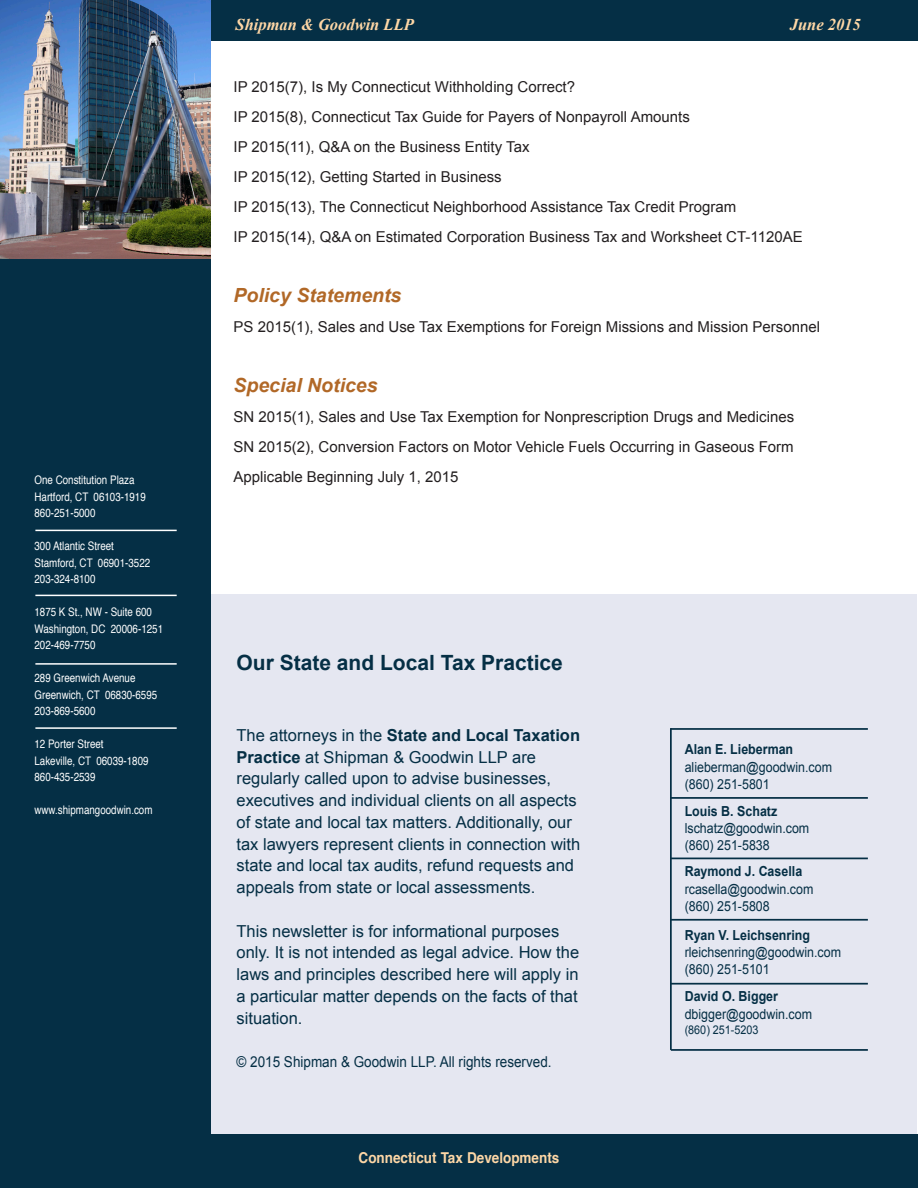
<style>
.page{position:relative;width:918px;height:1188px;background:#fff}
.page>*{position:absolute;margin:0;border:0;box-sizing:border-box;transform-origin:0 0}
.t1{font:700 21px "Arial";color:#052f45}
.t2{font:italic 700 19.5px "Arial";color:#b16827}
.t3{font:16.5px/21.8px "Arial";color:#052f45}
.t4{font:italic 700 16.5px "Times New Roman";color:#fed7a6}
.t5{font:15px/30px "Arial";color:#231f20}
.t6{font:15px "Arial";color:#052f45;scale:.9 1}
.t7{font:700 15px "Helvetica";color:#fed7a6;scale:.9 1}
.t8{font:13.8px "Arial";color:#052f45;scale:.9 1}
.t9{font:700 13.8px "Arial";color:#052f45;scale:.9 1}
.t10{font:12px "Arial";color:#052f45;scale:.9 1}
.t11{font:11.85px "Helvetica";color:#fff;scale:.83 1}
.s1{font-weight:700}
</style>
<div class="page">
<div style="left:0;top:0;width:918px;height:40px;background:#052f45"></div>
<div style="left:208px;top:595px;width:709px;height:593px;background:#e5e7f1"></div>
<div style="left:0;top:1134px;width:918px;height:54px;background:#052f45"></div>
<div style="left:0;top:0;width:210px;height:1155px;background:#052f45"></div>
<img style="left:0;top:0;width:211px;height:259px">
<hr style="left:670px;top:728px;width:2px;height:322px;background:#052f45">
<hr style="left:671px;top:728px;width:197px;height:2px;background:#052f45">
<hr style="left:671px;top:797px;width:197px;height:2px;background:#052f45">
<hr style="left:671px;top:858px;width:197px;height:1px;background:#052f45">
<hr style="left:671px;top:919px;width:197px;height:2px;background:#052f45">
<hr style="left:671px;top:983px;width:197px;height:2px;background:#052f45">
<hr style="left:671px;top:1049px;width:197px;height:2px;background:#052f45">
<hr style="left:35px;top:530px;width:142px;height:1px;background:#fff">
<hr style="left:35px;top:595px;width:142px;height:1px;background:#fff">
<hr style="left:35px;top:663px;width:142px;height:2px;background:#fff">
<hr style="left:35px;top:727px;width:142px;height:2px;background:#fff">
<p class="t11" style="left:34px;top:471px;width:122px">One Constitution Plaza</p>
<p class="t11" style="left:34px;top:488px;width:136px">Hartford, CT 06103-1919</p>
<p class="t11" style="left:34px;top:504px;width:75px">860-251-5000</p>
<p class="t11" style="left:34px;top:537px;width:97px">300 Atlantic Street</p>
<p class="t11" style="left:34px;top:554px;width:141px">Stamford, CT 06901-3522</p>
<p class="t11" style="left:34px;top:570px;width:75px">203-324-8100</p>
<p class="t11" style="left:34px;top:603px;width:143px">1875 K St., NW - Suite 600</p>
<p class="t11" style="left:34px;top:620px;width:156px">Washington, DC 20006-1251</p>
<p class="t11" style="left:34px;top:636px;width:75px">202-469-7750</p>
<p class="t11" style="left:34px;top:669px;width:123px">289 Greenwich Avenue</p>
<p class="t11" style="left:34px;top:686px;width:149px">Greenwich, CT 06830-6595</p>
<p class="t11" style="left:34px;top:702px;width:75px">203-869-5600</p>
<p class="t11" style="left:34px;top:735px;width:85px">12 Porter Street</p>
<p class="t11" style="left:34px;top:752px;width:139px">Lakeville, CT 06039-1809</p>
<p class="t11" style="left:34px;top:768px;width:75px">860-435-2539</p>
<p class="t11" style="left:34px;top:801px;width:144px">www.shipmangoodwin.com</p>
<p class="t4" style="left:235px;top:13px;width:180px">Shipman &amp; Goodwin LLP</p>
<p class="t4" style="left:790px;top:13px;width:73px">June 2015</p>
<p class="t5" style="left:234px;top:72px;width:343px">IP 2015(7), Is My Connecticut Withholding Correct?</p>
<p class="t5" style="left:234px;top:102px;width:458px">IP 2015(8), Connecticut Tax Guide for Payers of Nonpayroll Amounts</p>
<p class="t5" style="left:234px;top:132px;width:298px">IP 2015(11), Q&amp;A on the Business Entity Tax</p>
<p class="t5" style="left:234px;top:162px;width:270px">IP 2015(12), Getting Started in Business</p>
<p class="t5" style="left:234px;top:192px;width:504px">IP 2015(13), The Connecticut Neighborhood Assistance Tax Credit Program</p>
<p class="t5" style="left:234px;top:222px;width:571px">IP 2015(14), Q&amp;A on Estimated Corporation Business Tax and Worksheet CT-1120AE</p>
<p class="t2" style="left:234px;top:282px;width:169px">Policy Statements</p>
<p class="t5" style="left:234px;top:312px;width:588px">PS 2015(1), Sales and Use Tax Exemptions for Foreign Missions and Mission Personnel</p>
<p class="t2" style="left:234px;top:372px;width:146px">Special Notices</p>
<p class="t5" style="left:234px;top:402px;width:562px">SN 2015(1), Sales and Use Tax Exemption for Nonprescription Drugs and Medicines</p>
<p class="t5" style="left:234px;top:432px;width:562px">SN 2015(2), Conversion Factors on Motor Vehicle Fuels Occurring in Gaseous Form<br>Applicable Beginning July 1, 2015</p>
<p class="t1" style="left:237px;top:649px;width:328px">Our State and Local Tax Practice</p>
<p class="t3" style="left:237px;top:724px;width:345px">The attorneys in the <span class="s1">State and Local Taxation Practice</span> at Shipman &amp; Goodwin LLP are regularly called upon to advise businesses, executives and individual clients on all aspects of state and local tax matters. Additionally, our tax lawyers represent clients in connection with state and local tax audits, refund requests and appeals from state or local assessments.</p>
<p class="t3" style="left:237px;top:920px;width:344px">This newsletter is for informational purposes only. It is not intended as legal advice. How the laws and principles described here will apply in a particular matter depends on the facts of that situation.</p>
<p class="t6" style="left:237px;top:1052px;width:352px">© 2015 Shipman &amp; Goodwin LLP. All rights reserved.</p>
<p class="t7" style="left:359px;top:1146px;width:225px">Connecticut Tax Developments</p>
<p class="t9" style="left:685px;top:740px;width:122px">Alan E. Lieberman</p>
<p class="t8" style="left:685px;top:758px;width:165px">alieberman@goodwin.com</p>
<p class="t8" style="left:685px;top:775px;width:96px">(860) 251-5801</p>
<p class="t9" style="left:685px;top:802px;width:104px">Louis B. Schatz</p>
<p class="t8" style="left:685px;top:819px;width:140px">lschatz@goodwin.com</p>
<p class="t8" style="left:685px;top:836px;width:96px">(860) 251-5838</p>
<p class="t9" style="left:685px;top:862px;width:132px">Raymond J. Casella</p>
<p class="t8" style="left:685px;top:880px;width:145px">rcasella@goodwin.com</p>
<p class="t8" style="left:685px;top:897px;width:96px">(860) 251-5808</p>
<p class="t9" style="left:685px;top:926px;width:141px">Ryan V. Leichsenring</p>
<p class="t8" style="left:685px;top:943px;width:175px">rleichsenring@goodwin.com</p>
<p class="t8" style="left:685px;top:961px;width:96px">(860) 251-5101</p>
<p class="t9" style="left:685px;top:987px;width:105px">David O. Bigger</p>
<p class="t8" style="left:685px;top:1005px;width:143px">dbigger@goodwin.com</p>
<p class="t10" style="left:685px;top:1021px;width:84px">(860) 251-5203</p>
</div>
